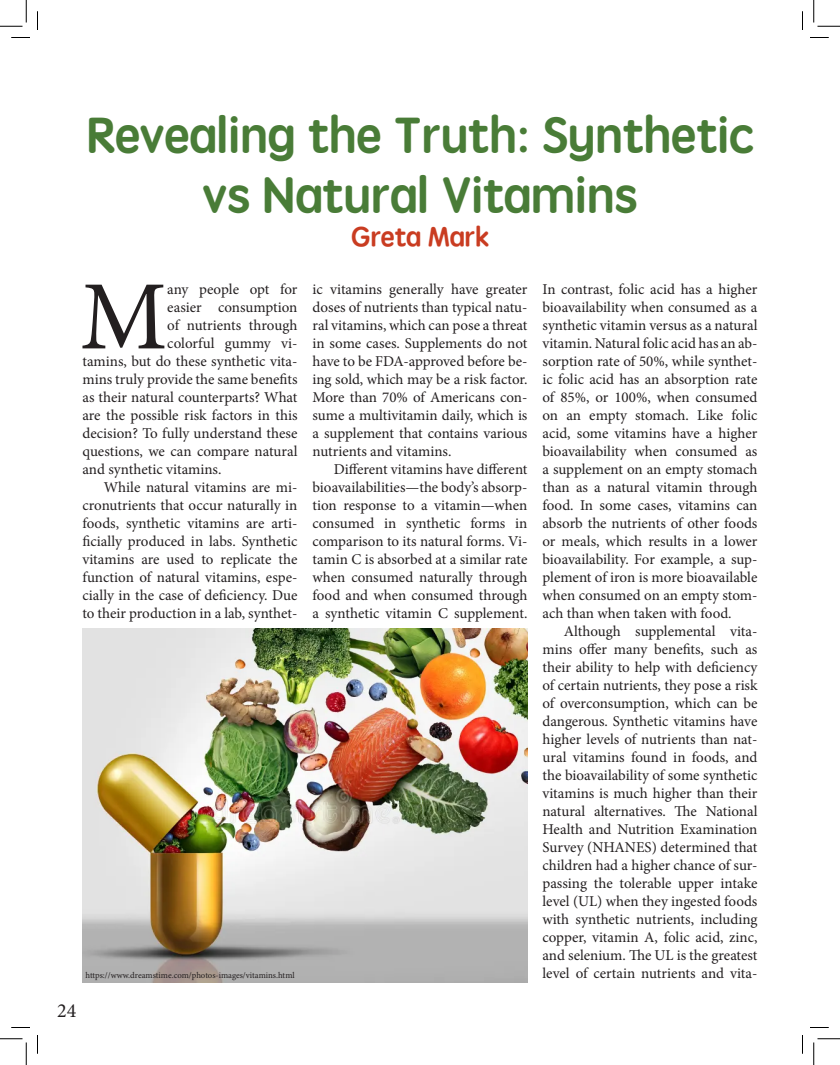
<style>
.page{position:relative;width:840px;height:1065px;background:#fff}
.page>*{position:absolute;margin:0;border:0;box-sizing:border-box;transform-origin:0 0}
.t1{font:98.12px "Minion Pro";color:#231f20}
.t2{font:50px/60px "ST Yuanti TC Bold";color:#497c37;text-align:center}
.t3{font:27.5px "ST Yuanti TC Bold";color:#c93c21}
.t4{font:20px "Minion Pro";color:#231f20}
.t5{font:15px/18px "Minion Pro";color:#231f20;text-align:justify}
.t6{font:8.75px "Minion Pro";letter-spacing:-.005em;color:#231f20}
</style>
<div class="page">
<img style="left:82px;top:628px;width:446px;height:354px">
<svg style="left:11px;top:37px;width:19px;height:1px"></svg>
<svg style="left:810px;top:37px;width:19px;height:1px"></svg>
<svg style="left:11px;top:1027px;width:19px;height:1px"></svg>
<svg style="left:810px;top:1027px;width:19px;height:1px"></svg>
<svg style="left:37px;top:11px;width:1px;height:19px"></svg>
<svg style="left:37px;top:1035px;width:1px;height:19px"></svg>
<svg style="left:802px;top:11px;width:1px;height:19px"></svg>
<svg style="left:802px;top:1035px;width:1px;height:19px"></svg>
<svg style="left:0;top:0;width:27px;height:27px"></svg>
<svg style="left:0;top:1039px;width:27px;height:26px"></svg>
<svg style="left:814px;top:0;width:26px;height:27px"></svg>
<svg style="left:814px;top:1039px;width:26px;height:26px"></svg>
<p class="t2" style="left:86px;top:105px;width:669px">Revealing the Truth: Synthetic vs Natural Vitamins</p>
<p class="t3" style="left:351px;top:217px;width:139px">Greta Mark</p>
<p class="t1" style="left:80px;top:251px;width:89px">M</p>
<p class="t5" style="left:167px;top:281px;width:132px">any people opt for</p>
<p class="t5" style="left:312px;top:281px;width:217px">ic vitamins generally have greater doses of nutrients than typical natu&shy;ral vitamins, which can pose a threat in some cases. Supplements do not have to be FDA-approved before be&shy;ing sold, which may be a risk factor.<br>More than 70% of Americans con&shy;sume a multivitamin daily, which is a supplement that contains various nutrients and vitamins.</p>
<p class="t5" style="left:312px;top:461px;width:217px;text-indent:21px">Different vitamins have different bioavailabilities—the body’s absorp&shy;tion response to a vitamin—when consumed in synthetic forms in comparison to its natural forms. Vi&shy;tamin C is absorbed at a similar rate when consumed naturally through food and when consumed through a synthetic vitamin C supplement.</p>
<p class="t5" style="left:542px;top:281px;width:217px">In contrast, folic acid has a higher bioavailability when consumed as a synthetic vitamin versus as a natural vitamin. Natural folic acid has an ab&shy;sorption rate of 50%, while synthet&shy;ic folic acid has an absorption rate of 85%, or 100%, when consumed on an empty stomach. Like folic acid, some vitamins have a higher bioavailability when consumed as a supplement on an empty stomach than as a natural vitamin through food. In some cases, vitamins can absorb the nutrients of other foods or meals, which results in a lower bioavailability. For example, a sup&shy;plement of iron is more bioavailable when consumed on an empty stom&shy;ach than when taken with food.</p>
<p class="t5" style="left:542px;top:623px;width:217px;text-indent:21px">Although supplemental vita&shy;mins offer many benefits, such as their ability to help with deficiency of certain nutrients, they pose a risk of overconsumption, which can be dangerous. Synthetic vitamins have higher levels of nutrients than nat&shy;ural vitamins found in foods, and the bioavailability of some synthetic vitamins is much higher than their natural alternatives. The National Health and Nutrition Examination Survey (NHANES) determined that children had a higher chance of sur&shy;passing the tolerable upper intake level (UL) when they ingested foods with synthetic nutrients, including copper, vitamin A, folic acid, zinc, and selenium. The UL is the greatest</p>
<p class="t5" style="left:167px;top:299px;width:132px">easier consumption</p>
<p class="t5" style="left:167px;top:317px;width:132px">of nutrients through</p>
<p class="t5" style="left:167px;top:335px;width:132px">colorful gummy vi-</p>
<p class="t5" style="left:82px;top:353px;width:217px">tamins, but do these synthetic vita-</p>
<p class="t5" style="left:82px;top:371px;width:217px">mins truly provide the same benefits</p>
<p class="t5" style="left:82px;top:389px;width:217px">as their natural counterparts? What</p>
<p class="t5" style="left:82px;top:407px;width:217px">are the possible risk factors in this</p>
<p class="t5" style="left:82px;top:425px;width:217px">decision? To fully understand these</p>
<p class="t5" style="left:82px;top:443px;width:217px">questions, we can compare natural</p>
<p class="t5" style="left:82px;top:461px;width:140px">and synthetic vitamins.</p>
<p class="t5" style="left:82px;top:479px;width:217px;text-indent:21px">While natural vitamins are mi&shy;cronutrients that occur naturally in foods, synthetic vitamins are arti&shy;ficially produced in labs. Synthetic vitamins are used to replicate the function of natural vitamins, espe&shy;cially in the case of deficiency. Due to their production in a lab, synthet-</p>
<p class="t4" style="left:57px;top:997px;width:21px">24</p>
<p class="t6" style="left:86px;top:969px;width:211px">https://www.dreamstime.com/photos-images/vitamins.html</p>
<p class="t5" style="left:542px;top:965px;width:217px">level of certain nutrients and vita-</p>
</div>
